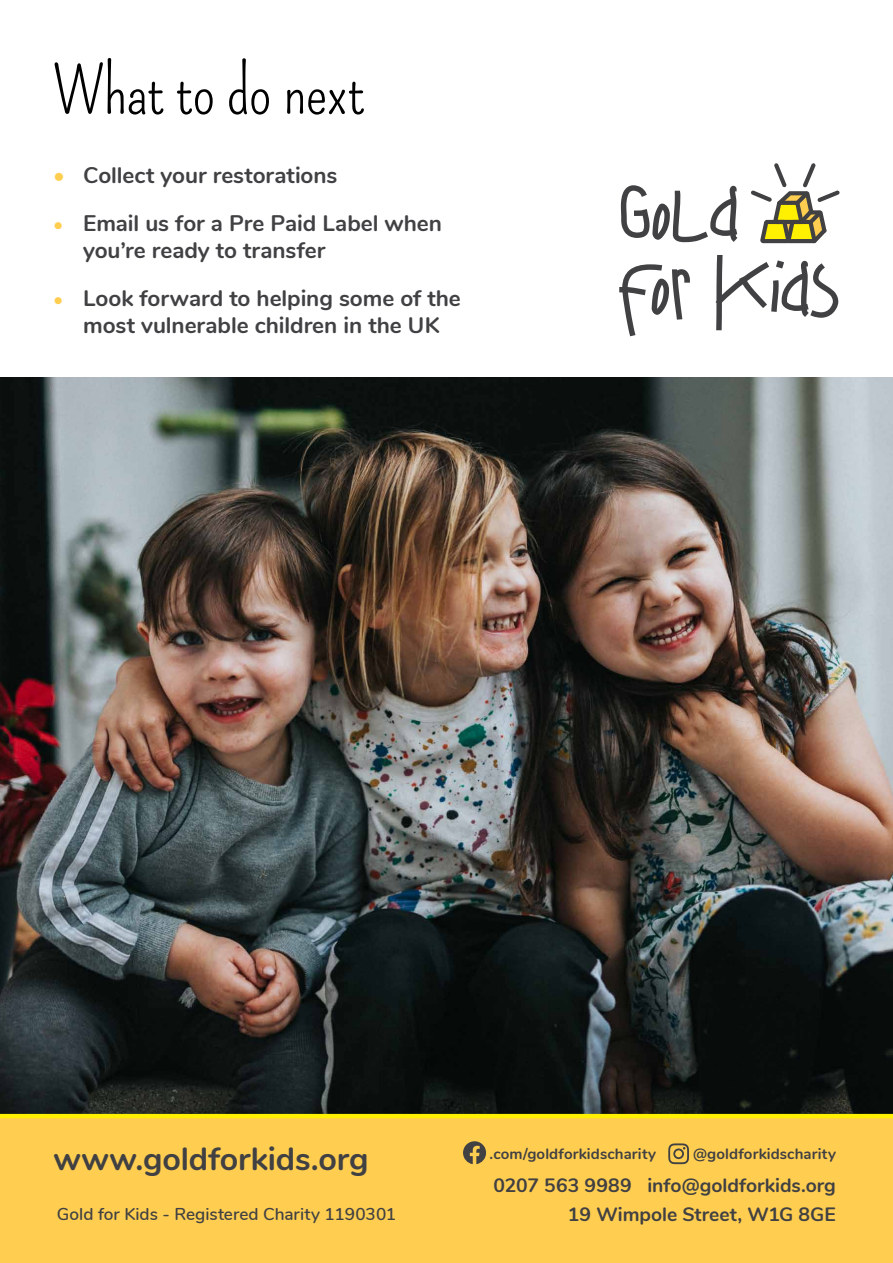
<style>
.page{position:relative;width:893px;height:1263px;background:#fff}
.page>*{position:absolute;margin:0;border:0;box-sizing:border-box;transform-origin:0 0}
.t1{font:64.8px "Pompiere";letter-spacing:-.02em;color:#000}
.t2{font:700 32.1px "Nunito";letter-spacing:-.005em;color:#414042}
.t3{font:700 22.5px/27px "Nunito";letter-spacing:-.005em;color:#414042}
.t4{font:700 19.35px "Nunito";color:#414042}
.t5{font:600 17.1px "Nunito";color:#414042}
.t6{font:700 15px "Nunito";letter-spacing:.005em;color:#414042}
.s1{color:#ffce51}
.s2{font-weight:400;font-size:19.5px;color:#ffce51}
</style>
<div class="page">
<img style="left:0;top:377px;width:893px;height:737px">
<div style="left:0;top:1116px;width:893px;height:147px;background:#ffce51"></div>
<hr style="left:0;top:1114px;width:893px;height:4px;background:#ffef00">
<svg style="left:463px;top:1141px;width:23px;height:23px"></svg>
<svg style="left:668px;top:1143px;width:21px;height:21px"></svg>
<svg style="left:751px;top:163px;width:89px;height:80px"></svg>
<svg style="left:621px;top:185px;width:116px;height:57px"></svg>
<svg style="left:619px;top:264px;width:71px;height:72px"></svg>
<svg style="left:716px;top:255px;width:122px;height:75px"></svg>
<h1 class="t1" style="left:53px;top:53px;width:313px">What to do next</h1>
<p class="t3" style="left:53px;top:160px;width:286px"><span class="s1">•</span> Collect your restorations</p>
<p class="t3" style="left:83px;top:208px;width:360px;text-indent:-30px"><span class="s2">•</span> Email us for a Pre Paid Label when you’re ready to transfer</p>
<p class="t3" style="left:53px;top:284px;width:409px;text-align:center"><span class="s2">•</span> Look forward to helping some of the most vulnerable children in the UK</p>
<h2 class="t2" style="left:54px;top:1135px;width:317px">www.goldforkids.org</h2>
<p class="t6" style="left:490px;top:1142px;width:168px">.com/goldforkidscharity</p>
<p class="t6" style="left:693px;top:1142px;width:144px">@goldforkidscharity</p>
<p class="t4" style="left:493px;top:1171px;width:344px">0207 563 9989 info@goldforkids.org</p>
<p class="t5" style="left:57px;top:1201px;width:341px">Gold for Kids - Registered Charity 1190301</p>
<p class="t4" style="left:568px;top:1200px;width:270px">19 Wimpole Street, W1G 8GE</p>
</div>
